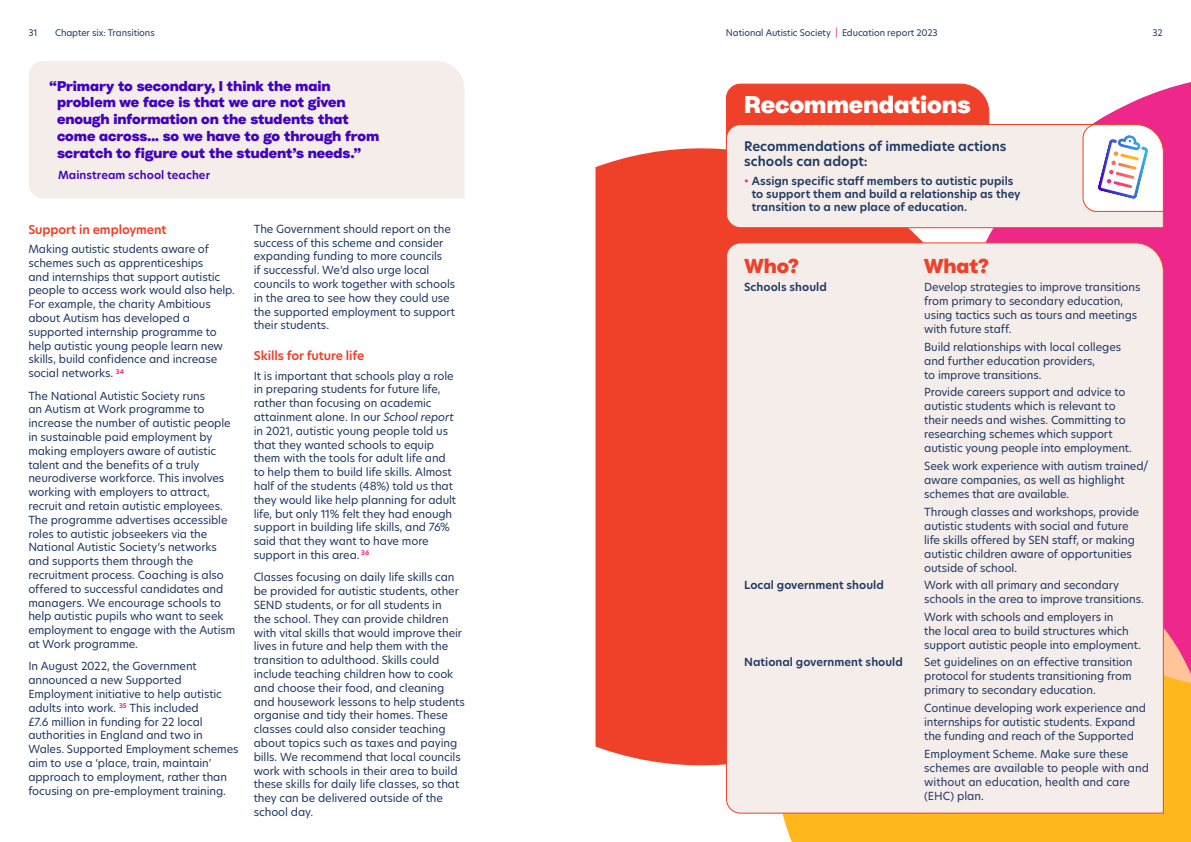
<style>
.page{position:relative;width:1191px;height:842px;background:#fff}
.page>*{position:absolute;margin:0;border:0;box-sizing:border-box;transform-origin:0 0}
.t1{font:900 24px "Radial";letter-spacing:-.005em;color:#fff}
.t2{font:900 20px "Radial";letter-spacing:-.005em;color:#ef4129}
.t3{font:900 14px/16.8px "Radial";letter-spacing:-.005em;color:#4203bf}
.t4{font:600 13px/15.6px "New Hero";color:#213a64}
.t5{font:600 12px "New Hero";letter-spacing:-.01em;color:#ef4129}
.t6{font:11px/13.8px "New Hero";letter-spacing:-.01em;color:#213a64}
.t7{font:600 11px/13.2px "New Hero";letter-spacing:.005em;color:#213a64}
.t8{font:600 11px "New Hero";letter-spacing:.005em;color:#4203bf}
.t9{font:9px "New Hero";letter-spacing:-.01em;color:#213a64}
.s1{color:#ed288a}
.s2{font-style:italic}
</style>
<div class="page">
<div style="left:29px;top:61px;width:435px;height:137px;background:#f5edea"></div>
<div style="left:595px;top:148px;width:318px;height:618px;background:#ef4129"></div>
<div style="left:782px;top:729px;width:409px;height:113px;background:#ffb81c"></div>
<svg style="left:913px;top:82px;width:278px;height:647px;fill:#ed288a"></svg>
<svg style="left:725px;top:83px;width:264px;height:41px"></svg>
<div style="left:725px;top:124px;width:439px;height:105px;background:#f5edea"></div>
<div style="left:725px;top:242px;width:439px;height:572px;background:#f5edea"></div>
<svg style="left:1082px;top:124px;width:82px;height:88px"></svg>
<p class="t9" style="left:28px;top:26px;width:11px">31</p>
<p class="t9" style="left:726px;top:26px;width:213px">National Autistic Society <span class="s1">|</span> Education report 2023</p>
<p class="t9" style="left:1152px;top:26px;width:12px">32</p>
<p class="t9" style="left:55px;top:26px;width:101px">Chapter six: Transitions</p>
<p class="t3" style="left:57px;top:76px;width:324px;text-indent:-7px">“Primary to secondary, I think the main problem we face is that we are not given enough information on the students that come across... so we have to go through from scratch to figure out the student’s needs.”</p>
<p class="t8" style="left:58px;top:168px;width:154px">Mainstream school teacher</p>
<p class="t5" style="left:28px;top:221px;width:140px">Support in employment</p>
<p class="t6" style="left:28px;top:242px;width:208px">Making autistic students aware of schemes such as apprenticeships<br>and internships that support autistic people to access work would also help.<br>For example, the charity Ambitious about Autism has developed a supported internship programme to help autistic young people learn new skills, build confidence and increase social networks. <sup>34</sup></p>
<p class="t6" style="left:28px;top:388px;width:209px">The National Autistic Society runs<br>an Autism at Work programme to increase the number of autistic people in sustainable paid employment by making employers aware of autistic talent and the benefits of a truly neurodiverse workforce. This involves working with employers to attract, recruit and retain autistic employees.<br>The programme advertises accessible roles to autistic jobseekers via the National Autistic Society’s networks and supports them through the recruitment process. Coaching is also offered to successful candidates and managers. We encourage schools to help autistic pupils who want to seek employment to engage with the Autism at Work programme.</p>
<p class="t6" style="left:28px;top:659px;width:212px">In August 2022, the Government announced a new Supported Employment initiative to help autistic adults into work. <sup>35</sup> This included<br>£7.6 million in funding for 22 local authorities in England and two in Wales. Supported Employment schemes aim to use a ‘place, train, maintain’ approach to employment, rather than focusing on pre-employment training.</p>
<p class="t6" style="left:254px;top:222px;width:203px">The Government should report on the success of this scheme and consider expanding funding to more councils<br>if successful. We’d also urge local councils to work together with schools in the area to see how they could use the supported employment to support their students.</p>
<p class="t5" style="left:254px;top:348px;width:112px">Skills for future life</p>
<p class="t6" style="left:254px;top:368px;width:204px">It is important that schools play a role in preparing students for future life, rather than focusing on academic attainment alone. In our <span class="s2">School report </span>in 2021, autistic young people told us that they wanted schools to equip them with the tools for adult life and to help them to build life skills. Almost half of the students (48%) told us that they would like help planning for adult life, but only 11% felt they had enough support in building life skills, and 76% said that they want to have more support in this area. <sup>36</sup></p>
<p class="t6" style="left:254px;top:570px;width:213px">Classes focusing on daily life skills can be provided for autistic students, other SEND students, or for all students in<br>the school. They can provide children with vital skills that would improve their lives in future and help them with the transition to adulthood. Skills could include teaching children how to cook and choose their food, and cleaning and housework lessons to help students organise and tidy their homes. These classes could also consider teaching about topics such as taxes and paying bills. We recommend that local councils work with schools in their area to build these skills for daily life classes, so that they can be delivered outside of the school day.</p>
<p class="t1" style="left:744px;top:87px;width:228px">Recommendations</p>
<p class="t4" style="left:744px;top:138px;width:264px">Recommendations of immediate actions schools can adopt:</p>
<p class="t7" style="left:751px;top:174px;width:270px;text-indent:-8px"><span class="s1">•</span> Assign specific staff members to autistic pupils to support them and build a relationship as they transition to a new place of education.</p>
<p class="t2" style="left:744px;top:250px;width:57px">Who?</p>
<p class="t2" style="left:923px;top:250px;width:67px">What?</p>
<p class="t7" style="left:744px;top:281px;width:84px">Schools should</p>
<p class="t6" style="left:924px;top:280px;width:218px">Develop strategies to improve transitions from primary to secondary education, using tactics such as tours and meetings with future staff.</p>
<p class="t6" style="left:924px;top:340px;width:198px">Build relationships with local colleges and further education providers,<br>to improve transitions.</p>
<p class="t6" style="left:924px;top:385px;width:209px">Provide careers support and advice to autistic students which is relevant to their needs and wishes. Committing to researching schemes which support autistic young people into employment.</p>
<p class="t6" style="left:924px;top:459px;width:226px">Seek work experience with autism trained/ aware companies, as well as highlight schemes that are available.</p>
<p class="t6" style="left:924px;top:504px;width:216px">Through classes and workshops, provide autistic students with social and future life skills offered by SEN staff, or making autistic children aware of opportunities outside of school.</p>
<p class="t7" style="left:744px;top:578px;width:141px">Local government should</p>
<p class="t6" style="left:924px;top:578px;width:221px">Work with all primary and secondary schools in the area to improve transitions.</p>
<p class="t6" style="left:924px;top:610px;width:218px">Work with schools and employers in<br>the local area to build structures which support autistic people into employment.</p>
<p class="t7" style="left:744px;top:656px;width:160px">National government should</p>
<p class="t6" style="left:924px;top:655px;width:210px;text-align:justify">Set guidelines on an effective transition protocol for students transitioning from primary to secondary education.</p>
<p class="t6" style="left:924px;top:701px;width:223px">Continue developing work experience and internships for autistic students. Expand the funding and reach of the Supported</p>
<p class="t6" style="left:924px;top:746px;width:226px">Employment Scheme. Make sure these schemes are available to people with and without an education, health and care (EHC) plan.</p>
</div>
